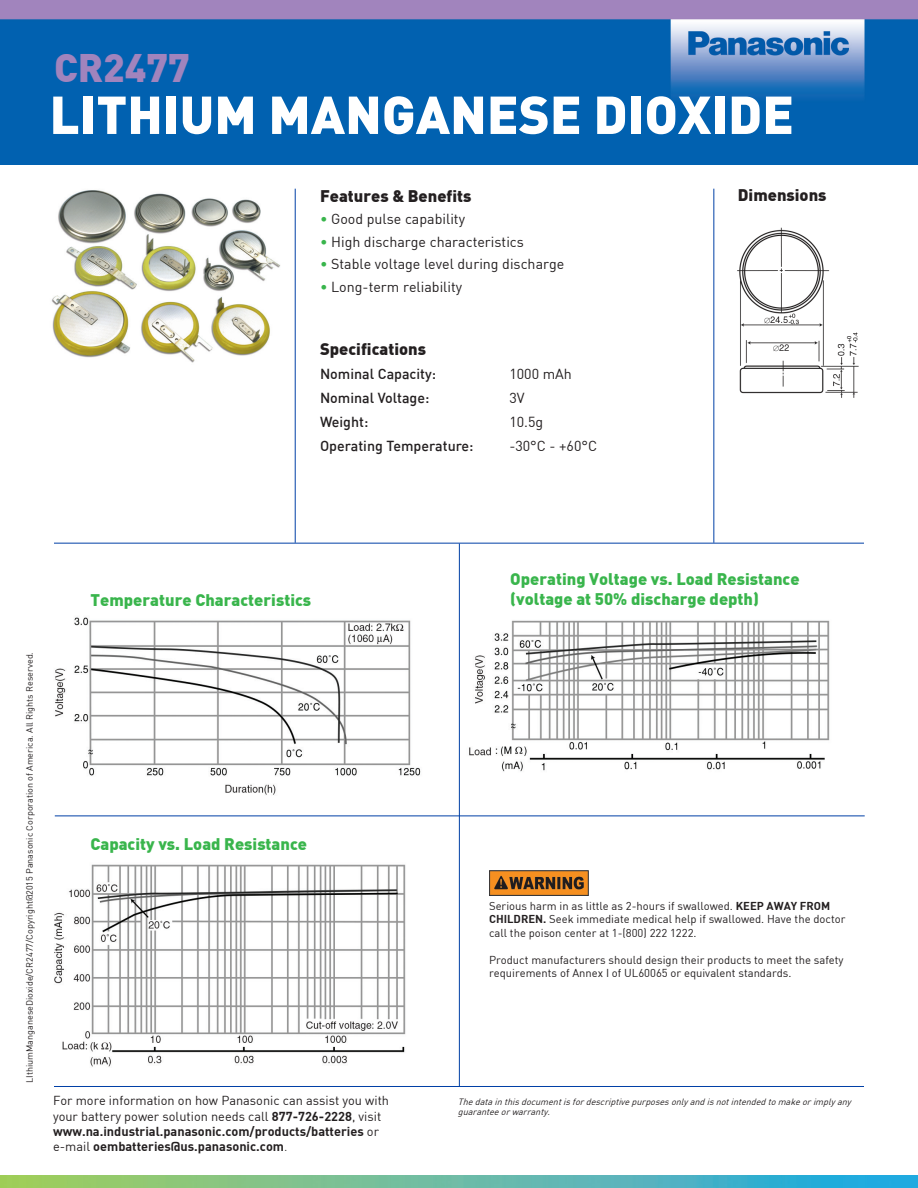
<style>
.page{position:relative;width:918px;height:1188px;background:#fff}
.page>*{position:absolute;margin:0;border:0;box-sizing:border-box;transform-origin:0 0}
.t1{font:900 52.5px "DIN";color:#fff}
.t2{font:900 39px "DIN";color:#a184bd}
.t3{font:900 16.5px/19.8px "DIN";color:#39b54c}
.t4{font:900 16.5px "DIN";color:#231f20}
.t5{font:14.25px "Dinreg";color:#231f20}
.t6{font:500 14.25px "DIN";color:#231f20}
.t7{font:12.75px/15.3px "Dinreg";color:#231f20}
.t8{font:11.25px/13.5px "Dinreg";color:#231f20}
.t9{font:italic 9px/10.8px "Dinreg";color:#231f20}
.t10{font:9px "Dinreg";color:#231f20}
.s1{color:#39b54c}
.s2{font-family:"DIN Bold"}
.s3{font-family:"DIN Light Alternate"}
</style>
<div class="page">
<img style="left:0;top:0;width:918px;height:164px">
<hr style="left:54px;top:543px;width:810px;height:1px;background:#0040a6">
<hr style="left:54px;top:1086px;width:810px;height:1px;background:#0040a6">
<hr style="left:713px;top:189px;width:1px;height:354px;background:#0040a6">
<hr style="left:295px;top:189px;width:1px;height:354px;background:#0040a6">
<hr style="left:459px;top:544px;width:1px;height:543px;background:#0040a6">
<img style="left:0;top:1175px;width:918px;height:13px">
<img style="left:55px;top:617px;width:366px;height:178px">
<img style="left:469px;top:620px;width:361px;height:152px">
<img style="left:54px;top:864px;width:352px;height:203px">
<img style="left:737px;top:227px;width:122px;height:171px">
<hr style="left:55px;top:816px;width:810px;height:1px;background:#0040a6">
<img style="left:51px;top:190px;width:229px;height:173px">
<img style="left:489px;top:870px;width:100px;height:25px">
<p class="t2" style="left:54px;top:42px;width:137px">CR2477</p>
<p class="t1" style="left:50px;top:80px;width:746px">LITHIUM MANGANESE DIOXIDE</p>
<p class="t4" style="left:320px;top:185px;width:153px">Features &amp; Benefits</p>
<p class="t5" style="left:320px;top:210px;width:147px"><span class="s1">•</span> Good pulse capability</p>
<p class="t5" style="left:320px;top:233px;width:206px"><span class="s1">•</span> High discharge characteristics</p>
<p class="t5" style="left:320px;top:255px;width:246px"><span class="s1">•</span> Stable voltage level during discharge</p>
<p class="t5" style="left:320px;top:278px;width:144px"><span class="s1">•</span> Long-term reliability</p>
<p class="t4" style="left:320px;top:338px;width:108px">Specifications</p>
<p class="t6" style="left:320px;top:365px;width:118px">Nominal Capacity:</p>
<p class="t5" style="left:509px;top:365px;width:64px">1000 mAh</p>
<p class="t6" style="left:320px;top:389px;width:111px">Nominal Voltage:</p>
<p class="t5" style="left:509px;top:389px;width:17px">3V</p>
<p class="t6" style="left:320px;top:413px;width:50px">Weight:</p>
<p class="t5" style="left:509px;top:413px;width:35px">10.5g</p>
<p class="t6" style="left:320px;top:437px;width:155px">Operating Temperature:</p>
<p class="t5" style="left:509px;top:437px;width:89px">-30°C - +60°C</p>
<p class="t4" style="left:738px;top:184px;width:90px">Dimensions</p>
<p class="t10" style="left:24px;top:1083px;width:432px;rotate:-90deg">LIthiumManganeseDioxide/CR2477/Copyright@2015 Panasonic Corporation of America. All Rights Reserved.</p>
<p class="t3" style="left:91px;top:589px;width:222px">Temperature Characteristics</p>
<p class="t3" style="left:91px;top:833px;width:218px">Capacity vs. Load Resistance</p>
<p class="t3" style="left:510px;top:568px;width:291px">Operating Voltage vs. Load Resistance (voltage at 50% discharge depth)</p>
<p class="t8" style="left:489px;top:899px;width:358px">Serious harm in as little as 2-hours if swallowed. <span class="s2">KEEP AWAY FROM<br>CHILDREN.</span> Seek immediate medical help if swallowed. Have the doctor call the poison center at 1-(800) 222 1222.</p>
<p class="t8" style="left:489px;top:953px;width:356px">Product manufacturers should design their products to meet the safety requirements of Annex I of UL60065 or equivalent standards.</p>
<p class="t7" style="left:53px;top:1093px;width:338px">For more information on how Panasonic can assist you with your battery power solution needs call <span class="s2">877-726-2228</span>, visit <span class="s2">www.na.industrial.panasonic.com/products/batteries</span> or e-mail <span class="s2">oembatteries@us.panasonic.com</span><span class="s3">.</span></p>
<p class="t9" style="left:458px;top:1096px;width:397px">Thedatainthisdocumentisfordescriptivepurposesonlyandisnotintendedtomakeorimplyany guaranteeorwarranty.</p>
</div>
